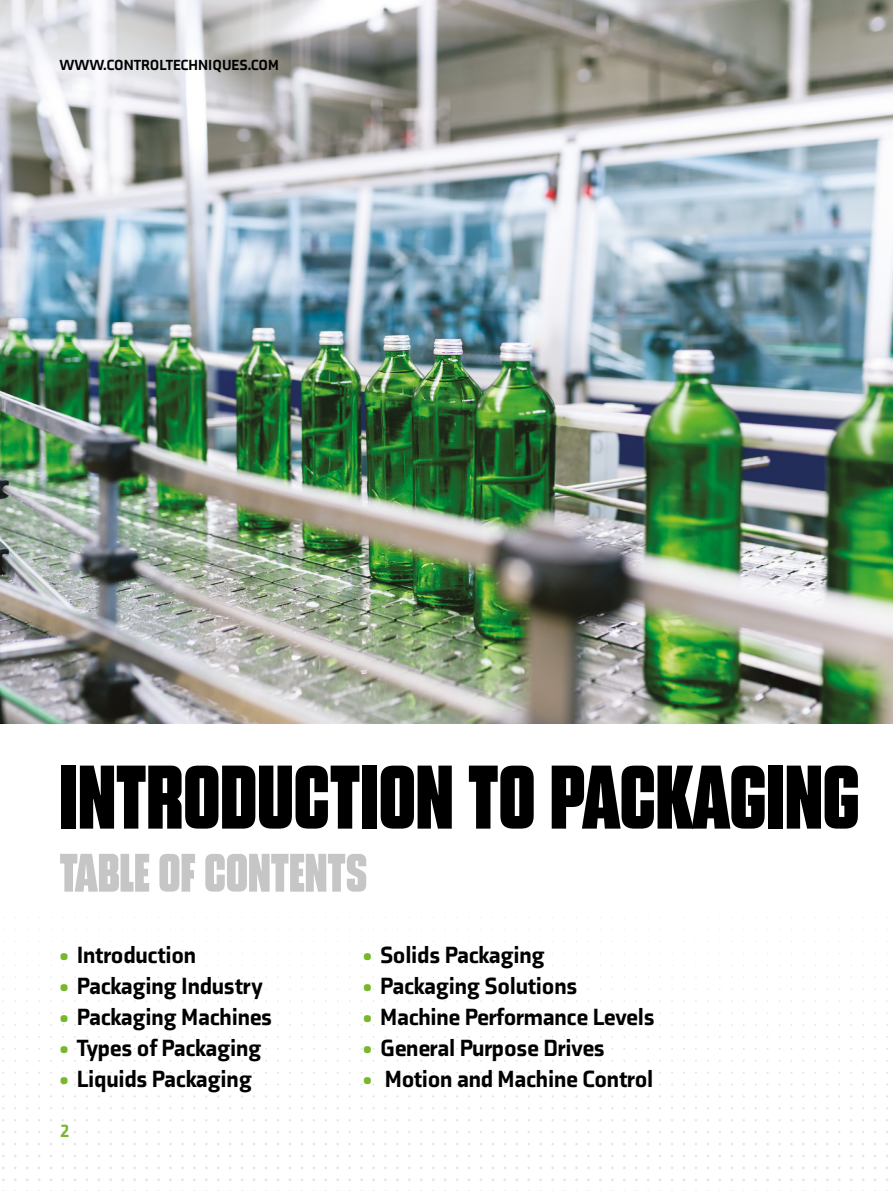
<style>
.page{position:relative;width:893px;height:1191px;background:#fff}
.page>*{position:absolute;margin:0;border:0;box-sizing:border-box;transform-origin:0 0}
.Large_Heading{font:90px "Blunt Con";color:#000}
.Heading{font:54px "Blunt Con";color:#c6c6c6}
.t1{font:900 24px "Axia";letter-spacing:-.01em;color:#000}
.t2{font:900 18px "Axia";color:#76b82a}
.t3{font:900 15px "Axia";color:#000}
.s1{color:#76b82a}
</style>
<div class="page">
<img style="left:0;top:0;width:893px;height:723px">
<p class="t3" style="left:60px;top:56px;width:221px">WWW.CONTROLTECHNIQUES.COM</p>
<p class="Large_Heading" style="left:60px;top:756px;width:802px">INTRODUCTION TO PACKAGING</p>
<p class="Heading" style="left:60px;top:848px;width:309px">TABLE OF CONTENTS</p>
<p class="t1" style="left:60px;top:940px;width:138px"><span class="s1">•</span> Introduction</p>
<p class="t1" style="left:60px;top:971px;width:205px"><span class="s1">•</span> Packaging Industry</p>
<p class="t1" style="left:60px;top:1002px;width:214px"><span class="s1">•</span> Packaging Machines</p>
<p class="t1" style="left:60px;top:1032px;width:204px"><span class="s1">•</span> Types of Packaging</p>
<p class="t1" style="left:60px;top:1063px;width:194px"><span class="s1">•</span> Liquids Packaging</p>
<p class="t2" style="left:60px;top:1120px;width:12px">2</p>
<p class="t1" style="left:363px;top:940px;width:183px"><span class="s1">•</span> Solids Packaging</p>
<p class="t1" style="left:363px;top:971px;width:216px"><span class="s1">•</span> Packaging Solutions</p>
<p class="t1" style="left:363px;top:1002px;width:293px"><span class="s1">•</span> Machine Performance Levels</p>
<p class="t1" style="left:363px;top:1032px;width:243px"><span class="s1">•</span> General Purpose Drives</p>
<p class="t1" style="left:363px;top:1063px;width:292px"><span class="s1">•</span> Motion and Machine Control</p>
</div>
